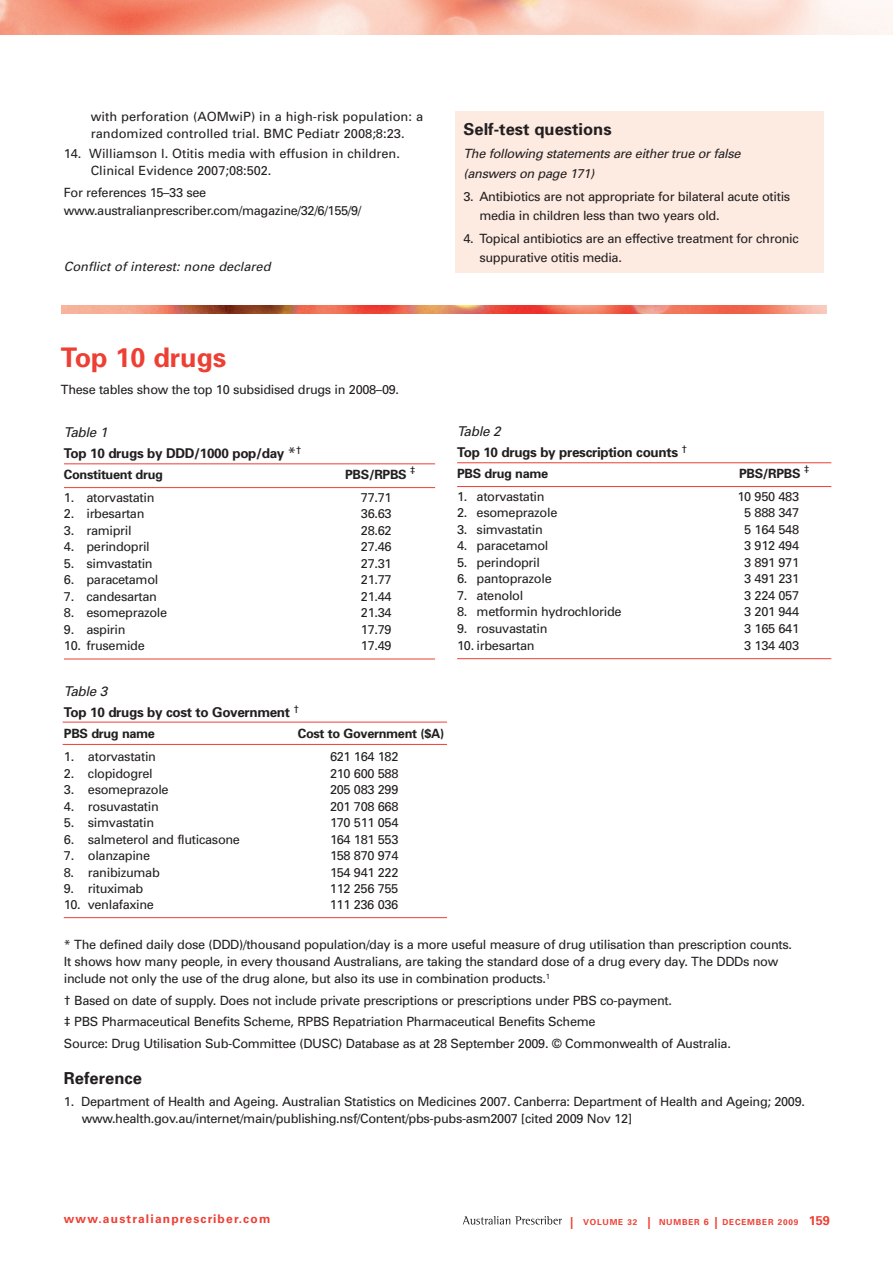
<style>
.page{position:relative;width:893px;height:1263px;background:#fff}
.page>*{position:absolute;margin:0;border:0;box-sizing:border-box;transform-origin:0 0}
.t1{font:700 27px "Univers";color:#ee3f34}
.t2{font:700 16.5px "Univers";color:#231f20}
.t3{font:700 13.5px/21.5px "Univers";letter-spacing:-.025em;color:#231f20}
.t4{font:italic 13.5px "Univers";letter-spacing:-.025em;color:#231f20}
.t5{font:12.75px/17.2px "Univers";letter-spacing:-.025em;color:#231f20}
.t6{font:12.75px/17.2px "Univers";color:#231f20}
.t7{font:700 12.75px "Univers";letter-spacing:-.025em;color:#231f20}
.t8{font:italic 12.75px/19.5px "Univers";letter-spacing:-.025em;color:#231f20}
.t9{font:italic 12.75px "Univers";color:#231f20}
.t10{font:700 12px "Univers LT";letter-spacing:.1em;color:#ee3f34}
.t11{font:700 8.25px "Univers";letter-spacing:.1em;color:#ee3f34}
.s1{font-weight:400;font-size:15px}
.s2{font-weight:400;font-style:italic}
.s3{font-size:12.75px}
.s4{font-size:12px}
.s5{font-size:9px}
</style>
<div class="page">
<img style="left:0;top:0;width:893px;height:34px">
<svg style="left:463px;top:1216px;width:99px;height:8px"></svg>
<hr style="left:63px;top:722px;width:384px;height:1px;background:#ee3f34">
<div style="left:455px;top:111px;width:368px;height:162px;background:#fdeae1"></div>
<hr style="left:457px;top:462px;width:374px;height:1px;background:#ee3f34">
<hr style="left:457px;top:486px;width:374px;height:1px;background:#ee3f34">
<hr style="left:457px;top:658px;width:374px;height:1px;background:#ee3f34">
<hr style="left:64px;top:464px;width:371px;height:1px;background:#ee3f34">
<hr style="left:64px;top:487px;width:371px;height:1px;background:#ee3f34">
<hr style="left:64px;top:659px;width:371px;height:1px;background:#ee3f34">
<img style="left:61px;top:305px;width:766px;height:9px">
<hr style="left:63px;top:744px;width:384px;height:1px;background:#ee3f34">
<hr style="left:64px;top:917px;width:383px;height:1px;background:#ee3f34">
<p class="t6" style="left:91px;top:108px;width:334px">with perforation (AOMwiP) in a high-risk population: a randomized controlled trial. BMC Pediatr 2008;8:23.</p>
<p class="t6" style="left:91px;top:145px;width:311px;text-indent:-27px">14. Williamson I. Otitis media with effusion in children.<br>Clinical Evidence 2007;08:502.</p>
<p class="t5" style="left:64px;top:184px;width:299px;line-height:18px">For references 15–33 see www.australianprescriber.com/magazine/32/6/155/9/</p>
<p class="t9" style="left:64px;top:259px;width:208px">Conflict of interest: none declared</p>
<p class="t2" style="left:463px;top:119px;width:150px">Self-test questions</p>
<p class="t8" style="left:463px;top:144px;width:278px">The following statements are either true or false (answers on page 171)</p>
<p class="t5" style="left:479px;top:186px;width:312px;line-height:19.5px;text-indent:-16px">3. Antibiotics are not appropriate for bilateral acute otitis media in children less than two years old.</p>
<p class="t5" style="left:479px;top:229px;width:321px;line-height:19.5px;text-indent:-16px">4. Topical antibiotics are an effective treatment for chronic suppurative otitis media.</p>
<h1 class="t1" style="left:61px;top:341px;width:167px">Top 10 drugs</h1>
<p class="t5" style="left:61px;top:381px;width:340px">These tables show the top 10 subsidised drugs in 2008–09.</p>
<p class="t4" style="left:64px;top:424px;width:45px">Table 1</p>
<p class="t3" style="left:64px;top:443px;width:113px">Top 10 drugs by DDD</p>
<p class="t3" style="left:194px;top:443px;width:109px">/1000 pop/day <span class="s1">*</span><sup>†</sup></p>
<p class="t7" style="left:64px;top:467px;width:101px">Constituent drug</p>
<p class="t7" style="left:345px;top:467px;width:72px">PBS/RPBS <sup>‡</sup></p>
<p class="t5" style="left:64px;top:489px;width:92px">1. atorvastatin</p>
<p class="t5" style="left:361px;top:489px;width:32px">77.71</p>
<p class="t5" style="left:64px;top:505px;width:82px">2. irbesartan</p>
<p class="t5" style="left:361px;top:505px;width:32px">36.63</p>
<p class="t5" style="left:64px;top:522px;width:69px">3. ramipril</p>
<p class="t5" style="left:361px;top:522px;width:32px">28.62</p>
<p class="t5" style="left:64px;top:538px;width:87px">4. perindopril</p>
<p class="t5" style="left:361px;top:538px;width:32px">27.46</p>
<p class="t5" style="left:64px;top:555px;width:90px">5. simvastatin</p>
<p class="t5" style="left:361px;top:555px;width:32px">27.31</p>
<p class="t5" style="left:64px;top:571px;width:96px">6. paracetamol</p>
<p class="t5" style="left:361px;top:571px;width:32px">21.77</p>
<p class="t5" style="left:64px;top:588px;width:94px">7. candesartan</p>
<p class="t5" style="left:361px;top:588px;width:32px">21.44</p>
<p class="t5" style="left:64px;top:604px;width:105px">8. esomeprazole</p>
<p class="t5" style="left:361px;top:604px;width:32px">21.34</p>
<p class="t5" style="left:64px;top:621px;width:63px">9. aspirin</p>
<p class="t5" style="left:361px;top:621px;width:32px">17.79</p>
<p class="t5" style="left:64px;top:637px;width:82px">10. frusemide</p>
<p class="t5" style="left:361px;top:637px;width:32px">17.49</p>
<p class="t3" style="left:64px;top:680px;width:237px"><span class="s2">Table 3<br></span>Top 10 drugs by cost to Government <sup>†</sup></p>
<p class="t7" style="left:64px;top:726px;width:93px">PBS drug name</p>
<p class="t7" style="left:298px;top:726px;width:148px">Cost to Government ($A)</p>
<p class="t5" style="left:64px;top:748px;width:94px">1. atorvastatin</p>
<p class="t5" style="left:330px;top:748px;width:70px">621 164 182</p>
<p class="t5" style="left:64px;top:764px;width:90px">2. clopidogrel</p>
<p class="t5" style="left:330px;top:764px;width:70px">210 600 588</p>
<p class="t5" style="left:64px;top:781px;width:106px">3. esomeprazole</p>
<p class="t5" style="left:330px;top:781px;width:70px">205 083 299</p>
<p class="t5" style="left:64px;top:797px;width:96px">4. rosuvastatin</p>
<p class="t5" style="left:330px;top:797px;width:70px">201 708 668</p>
<p class="t5" style="left:64px;top:814px;width:92px">5. simvastatin</p>
<p class="t5" style="left:330px;top:814px;width:70px">170 511 054</p>
<p class="t5" style="left:64px;top:830px;width:178px">6. salmeterol and fluticasone</p>
<p class="t5" style="left:330px;top:830px;width:70px">164 181 553</p>
<p class="t5" style="left:64px;top:847px;width:88px">7. olanzapine</p>
<p class="t5" style="left:330px;top:847px;width:70px">158 870 974</p>
<p class="t5" style="left:64px;top:863px;width:97px">8. ranibizumab</p>
<p class="t5" style="left:330px;top:863px;width:70px">154 941 222</p>
<p class="t5" style="left:64px;top:880px;width:81px">9. rituximab</p>
<p class="t5" style="left:330px;top:880px;width:70px">112 256 755</p>
<p class="t5" style="left:64px;top:896px;width:92px">10. venlafaxine</p>
<p class="t5" style="left:330px;top:896px;width:70px">111 236 036</p>
<p class="t3" style="left:457px;top:420px;width:232px"><span class="s2">Table 2<br></span>Top 10 drugs by prescription counts <sup>†</sup></p>
<p class="t7" style="left:457px;top:466px;width:93px">PBS drug name</p>
<p class="t7" style="left:739px;top:466px;width:72px">PBS/RPBS <sup>‡</sup></p>
<p class="t5" style="left:457px;top:488px;width:89px">1. atorvastatin</p>
<p class="t5" style="left:737px;top:488px;width:63px">10 950 483</p>
<p class="t5" style="left:457px;top:504px;width:102px">2. esomeprazole</p>
<p class="t5" style="left:744px;top:504px;width:56px">5 888 347</p>
<p class="t5" style="left:457px;top:521px;width:87px">3. simvastatin</p>
<p class="t5" style="left:744px;top:521px;width:56px">5 164 548</p>
<p class="t5" style="left:457px;top:537px;width:93px">4. paracetamol</p>
<p class="t5" style="left:744px;top:537px;width:56px">3 912 494</p>
<p class="t5" style="left:457px;top:554px;width:84px">5. perindopril</p>
<p class="t5" style="left:744px;top:554px;width:56px">3 891 971</p>
<p class="t5" style="left:457px;top:570px;width:96px">6. pantoprazole</p>
<p class="t5" style="left:744px;top:570px;width:56px">3 491 231</p>
<p class="t5" style="left:457px;top:587px;width:68px">7. atenolol</p>
<p class="t5" style="left:744px;top:587px;width:56px">3 224 057</p>
<p class="t5" style="left:457px;top:603px;width:166px">8. metformin hydrochloride</p>
<p class="t5" style="left:744px;top:603px;width:56px">3 201 944</p>
<p class="t5" style="left:457px;top:620px;width:92px">9. rosuvastatin</p>
<p class="t5" style="left:744px;top:620px;width:56px">3 165 641</p>
<p class="t5" style="left:457px;top:637px;width:79px">10. irbesartan</p>
<p class="t5" style="left:744px;top:637px;width:56px">3 134 403</p>
<p class="t5" style="left:64px;top:936px;width:730px">* The defined daily dose (DDD)/thousand population/day is a more useful measure of drug utilisation than prescription counts.<br>It shows how many people, in every thousand Australians, are taking the standard dose of a drug every day. The DDDs now include not only the use of the drug alone, but also its use in combination products.<sup>1</sup></p>
<p class="t5" style="left:64px;top:990px;width:668px;line-height:21.5px">† Based on date of supply. Does not include private prescriptions or prescriptions under PBS co-payment.<br>‡ PBS Pharmaceutical Benefits Scheme, RPBS Repatriation Pharmaceutical Benefits Scheme<br>Source: Drug Utilisation Sub-Committee (DUSC) Database as at 28 September 2009. © Commonwealth of Australia.</p>
<p class="t2" style="left:64px;top:1068px;width:79px">Reference</p>
<p class="t5" style="left:82px;top:1093px;width:725px;text-indent:-18px">1. Department of Health and Ageing. Australian Statistics on Medicines 2007. Canberra: Department of Health and Ageing; 2009. www.health.gov.au/internet/main/publishing.nsf/Content/pbs-pubs-asm2007 [cited 2009 Nov 12]</p>
<p class="t10" style="left:64px;top:1212px;width:208px">www.australianprescriber.com</p>
<p class="t11" style="left:722px;top:1216px;width:109px">DECEMBER 2009 <span class="s3">159</span></p>
<p class="t11" style="left:570px;top:1216px;width:47px"><span class="s4">|</span> Volume</p>
<p class="t11" style="left:627px;top:1216px;width:92px">32 <span class="s4">|</span> NUMBER <span class="s5">6</span> <span class="s4">|</span></p>
</div>
